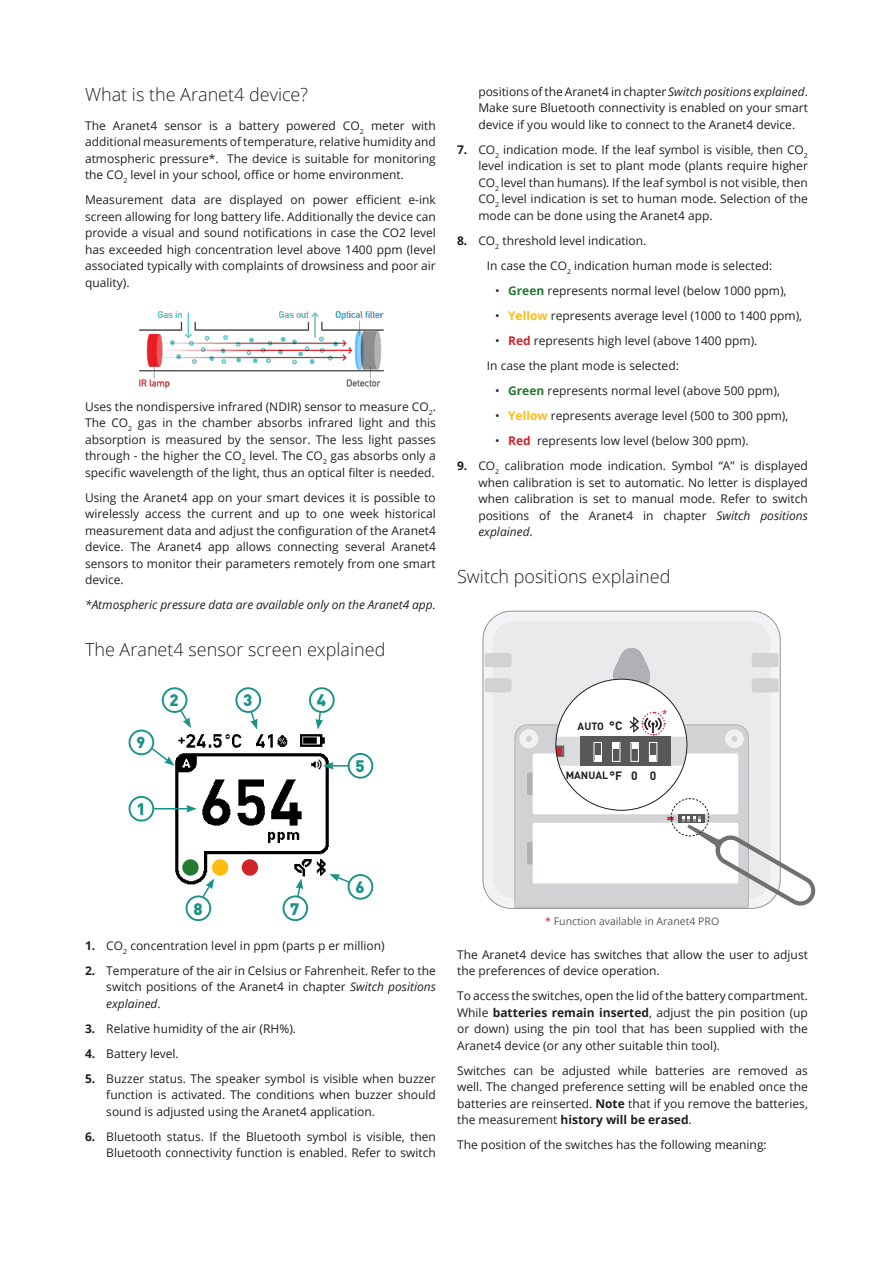
<style>
.page{position:relative;width:893px;height:1263px;background:#fff}
.page>*{position:absolute;margin:0;border:0;box-sizing:border-box;transform-origin:0 0}
.Paragraph_Style_1{font:300 18px "Open Sans";color:#231f20}
.Paragraph_Style_1-2{font:900 16.5px "DIN Pro";color:#199289}
.Paragraph_Style_1-3{font:900 15.75px "DIN Pro";color:#199289}
.list2{font:12px/16.5px "Open Sans";color:#231f20;text-align:justify}
.t1{font:italic 12px "Open Sans";color:#231f20}
.t2{font:700 12px "DIN Pro";color:#231f20}
.t3{font:10.5px "Open Sans";color:#57585a}
.t4{font:700 10.5px "DIN Pro";color:#231f20}
.s1{font-style:italic}
.s2{font-weight:700}
.s3{font-weight:700;color:#217b31}
.s4{font-weight:700;color:#fdbc12}
.s5{font-weight:700;color:#d1232a}
.s6{color:#d01e2e}
</style>
<div class="page">
<img style="left:139px;top:311px;width:245px;height:77px">
<img style="left:173px;top:727px;width:156px;height:158px">
<div style="left:129px;top:796px;width:25px;height:25px;border:2px solid #199289;border-radius:50%"></div>
<div style="left:162px;top:687px;width:25px;height:26px;border:2px solid #199289;border-radius:50%"></div>
<div style="left:129px;top:730px;width:25px;height:25px;border:2px solid #199289;border-radius:50%"></div>
<div style="left:235px;top:687px;width:26px;height:26px;border:2px solid #199289;border-radius:50%"></div>
<div style="left:309px;top:687px;width:26px;height:26px;border:2px solid #199289;border-radius:50%"></div>
<div style="left:348px;top:753px;width:25px;height:26px;border:2px solid #199289;border-radius:50%"></div>
<div style="left:348px;top:874px;width:25px;height:26px;border:2px solid #199289;border-radius:50%"></div>
<div style="left:186px;top:895px;width:25px;height:26px;border:2px solid #199289;border-radius:50%"></div>
<svg style="left:150px;top:747px;width:25px;height:19px"></svg>
<svg style="left:179px;top:708px;width:12px;height:20px"></svg>
<svg style="left:249px;top:709px;width:8px;height:21px"></svg>
<svg style="left:315px;top:709px;width:8px;height:21px"></svg>
<svg style="left:323px;top:762px;width:27px;height:8px"></svg>
<svg style="left:329px;top:874px;width:22px;height:10px"></svg>
<svg style="left:201px;top:878px;width:13px;height:21px"></svg>
<hr style="left:154px;top:808px;width:35px;height:1px;background:#199289">
<svg style="left:186px;top:805px;width:11px;height:7px"></svg>
<div style="left:242px;top:859px;width:16px;height:17px;background:#d1232a;border-radius:50%"></div>
<div style="left:212px;top:859px;width:16px;height:17px;background:#fdbc12;border-radius:50%"></div>
<div style="left:182px;top:859px;width:17px;height:17px;background:#217b31;border-radius:50%"></div>
<div style="left:268px;top:856px;width:29px;height:24px;background:#fff"></div>
<img style="left:294px;top:856px;width:18px;height:24px">
<div style="left:282px;top:895px;width:26px;height:26px;border:2px solid #199289;border-radius:50%"></div>
<svg style="left:296px;top:878px;width:7px;height:21px"></svg>
<svg style="left:483px;top:611px;width:298px;height:298px"></svg>
<div style="left:493px;top:621px;width:277px;height:27px;background:#e9eaeb"></div>
<svg style="left:485px;top:648px;width:331px;height:260px"></svg>
<p class="Paragraph_Style_1" style="left:85px;top:82px;width:225px">What is the Aranet4 device?</p>
<p class="list2" style="left:85px;top:117px;width:352px">The Aranet4 sensor is a battery powered CO<sub>2</sub> meter with additional measurements of temperature, relative humidity and atmospheric pressure*. The device is suitable for monitoring the CO<sub>2</sub> level in your school, office or home environment.</p>
<p class="list2" style="left:85px;top:191px;width:352px">Measurement data are displayed on power efficient e-ink screen allowing for long battery life. Additionally the device can provide a visual and sound notifications in case the CO2 level has exceeded high concentration level above 1400 ppm (level associated typically with complaints of drowsiness and poor air quality).</p>
<p class="list2" style="left:85px;top:398px;width:352px">Uses the nondispersive infrared (NDIR) sensor to measure CO<sub>2</sub>.<br>The CO<sub>2</sub> gas in the chamber absorbs infrared light and this absorption is measured by the sensor. The less light passes through - the higher the CO<sub>2</sub> level. The CO<sub>2</sub> gas absorbs only a specific wavelength of the light, thus an optical filter is needed.</p>
<p class="list2" style="left:85px;top:489px;width:352px">Using the Aranet4 app on your smart devices it is possible to wirelessly access the current and up to one week historical measurement data and adjust the configuration of the Aranet4 device. The Aranet4 app allows connecting several Aranet4 sensors to monitor their parameters remotely from one smart device.</p>
<p class="t1" style="left:85px;top:597px;width:352px">*Atmospheric pressure data are available only on the Aranet4 app.</p>
<p class="Paragraph_Style_1" style="left:85px;top:638px;width:302px">The Aranet4 sensor screen explained</p>
<p class="Paragraph_Style_1-3" style="left:137px;top:732px;width:10px">9</p>
<p class="Paragraph_Style_1-2" style="left:136px;top:798px;width:11px">1</p>
<p class="Paragraph_Style_1-2" style="left:170px;top:689px;width:11px">2</p>
<p class="Paragraph_Style_1-2" style="left:243px;top:689px;width:11px">3</p>
<p class="Paragraph_Style_1-2" style="left:317px;top:689px;width:11px">4</p>
<p class="Paragraph_Style_1-2" style="left:355px;top:755px;width:11px">5</p>
<p class="list2" style="left:478px;top:83px;width:331px">positions of the Aranet4 in chapter <span class="s1">Switch positions explained</span>.<br>Make sure Bluetooth connectivity is enabled on your smart device if you would like to connect to the Aranet4 device.</p>
<p class="list2" style="left:478px;top:141px;width:331px;text-indent:-21px"><span class="s2">7.</span> CO<sub>2</sub> indication mode. If the leaf symbol is visible, then CO<sub>2 </sub>level indication is set to plant mode (plants require higher CO<sub>2</sub> level than humans). If the leaf symbol is not visible, then CO<sub>2</sub> level indication is set to human mode. Selection of the mode can be done using the Aranet4 app.</p>
<p class="list2" style="left:457px;top:232px;width:191px"><span class="s2">8.</span> CO<sub>2</sub> threshold level indication.</p>
<p class="list2" style="left:487px;top:257px;width:287px">In case the CO<sub>2</sub> indication human mode is selected:</p>
<p class="list2" style="left:495px;top:282px;width:293px">• <span class="s3">Green</span> represents normal level (below 1000 ppm),</p>
<p class="list2" style="left:495px;top:307px;width:309px">• <span class="s4">Yellow</span> represents average level (1000 to 1400 ppm),</p>
<p class="list2" style="left:495px;top:332px;width:264px">• <span class="s5">Red</span> represents high level (above 1400 ppm).</p>
<p class="list2" style="left:487px;top:357px;width:193px">In case the plant mode is selected:</p>
<p class="list2" style="left:495px;top:382px;width:286px">• <span class="s3">Green</span> represents normal level (above 500 ppm),</p>
<p class="list2" style="left:495px;top:407px;width:295px">• <span class="s4">Yellow</span> represents average level (500 to 300 ppm),</p>
<p class="list2" style="left:495px;top:432px;width:255px">• <span class="s5">Red</span> represents low level (below 300 ppm).</p>
<p class="list2" style="left:478px;top:457px;width:331px;text-indent:-21px"><span class="s2">9.</span> CO<sub>2</sub> calibration mode indication. Symbol “A” is displayed when calibration is set to automatic. No letter is displayed when calibration is set to manual mode. Refer to switch positions of the Aranet4 in chapter <span class="s1">Switch positions explained</span>.</p>
<p class="Paragraph_Style_1" style="left:457px;top:564px;width:215px">Switch positions explained</p>
<p class="t4" style="left:578px;top:717px;width:28px">AUTO</p>
<p class="t2" style="left:609px;top:716px;width:15px">°C</p>
<p class="t4" style="left:566px;top:767px;width:44px">MANUAL</p>
<p class="t2" style="left:609px;top:766px;width:14px">°F</p>
<p class="t2" style="left:631px;top:766px;width:8px">0</p>
<p class="t2" style="left:650px;top:766px;width:8px">0</p>
<p class="Paragraph_Style_1-2" style="left:193px;top:897px;width:11px">8</p>
<p class="Paragraph_Style_1-2" style="left:290px;top:897px;width:11px">7</p>
<p class="Paragraph_Style_1-2" style="left:355px;top:876px;width:11px">6</p>
<p class="list2" style="left:85px;top:937px;width:301px"><span class="s2">1.</span> CO<sub>2</sub> concentration level in ppm (parts p er million)</p>
<p class="list2" style="left:106px;top:962px;width:331px;text-indent:-21px"><span class="s2">2.</span> Temperature of the air in Celsius or Fahrenheit. Refer to the switch positions of the Aranet4 in chapter <span class="s1">Switch positions explained</span>.</p>
<p class="list2" style="left:85px;top:1020px;width:213px"><span class="s2">3.</span> Relative humidity of the air (RH%).</p>
<p class="list2" style="left:85px;top:1045px;width:95px"><span class="s2">4.</span> Battery level.</p>
<p class="list2" style="left:106px;top:1070px;width:331px;text-indent:-21px"><span class="s2">5.</span> Buzzer status. The speaker symbol is visible when buzzer function is activated. The conditions when buzzer should sound is adjusted using the Aranet4 application.</p>
<p class="list2" style="left:85px;top:1128px;width:352px;text-align:right"><span class="s2">6.</span> Bluetooth status. If the Bluetooth symbol is visible, then<br>Bluetooth connectivity function is enabled. Refer to switch</p>
<p class="t3" style="left:545px;top:914px;width:175px"><span class="s6">*</span> Function available in Aranet4 PRO</p>
<p class="list2" style="left:457px;top:946px;width:352px">The Aranet4 device has switches that allow the user to adjust the preferences of device operation.</p>
<p class="list2" style="left:457px;top:987px;width:352px">To access the switches, open the lid of the battery compartment.<br>While <span class="s2">batteries remain inserted</span>, adjust the pin position (up or down) using the pin tool that has been supplied with the Aranet4 device (or any other suitable thin tool).</p>
<p class="list2" style="left:457px;top:1062px;width:352px">Switches can be adjusted while batteries are removed as well. The changed preference setting will be enabled once the batteries are reinserted. <span class="s2">Note</span> that if you remove the batteries, the measurement <span class="s2">history will be erased</span>.</p>
<p class="list2" style="left:457px;top:1136px;width:311px">The position of the switches has the following meaning:</p>
</div>
